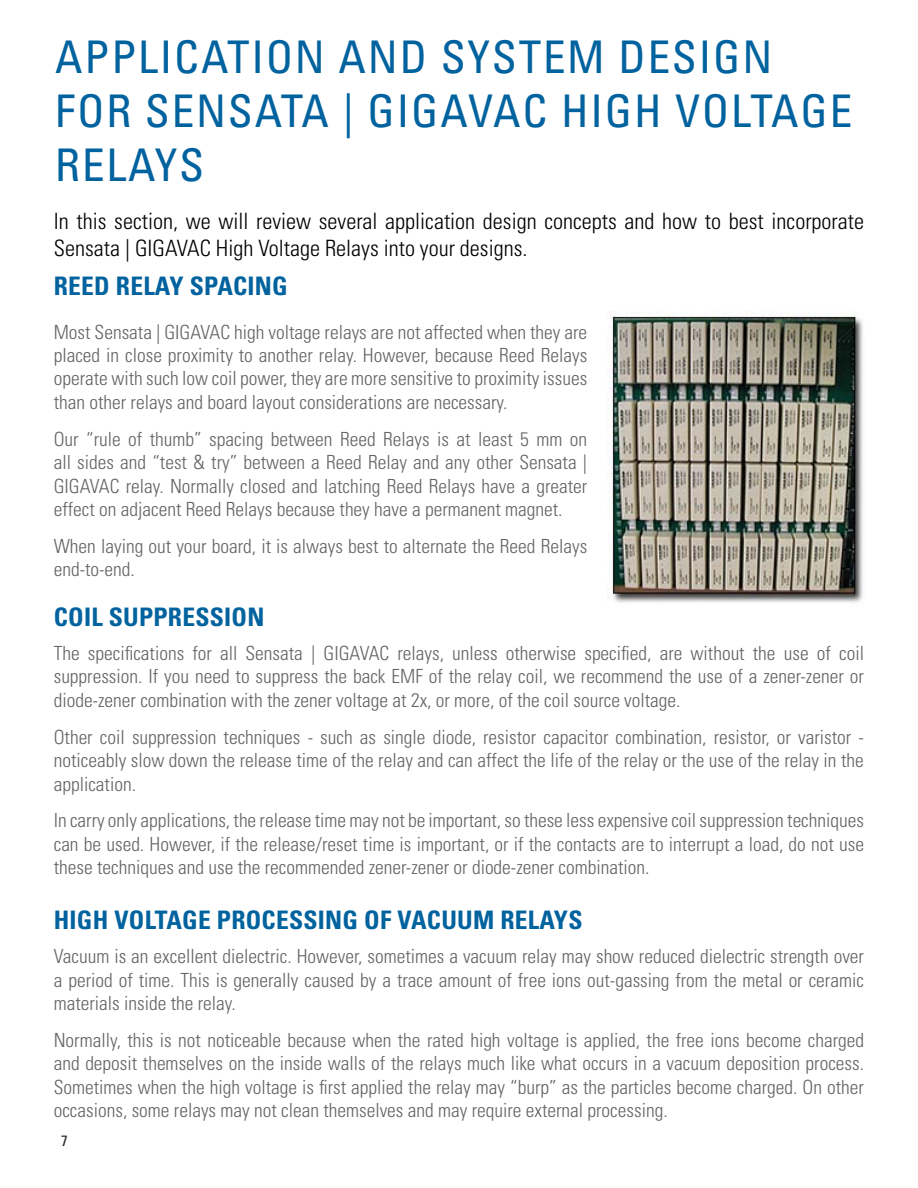
<style>
.page{position:relative;width:918px;height:1188px;background:#fff}
.page>*{position:absolute;margin:0;border:0;box-sizing:border-box;transform-origin:0 0}
.t1{font:condensed 45px/54px "Univers LT Std";letter-spacing:.04em;color:#00629e}
.t2{font:700 condensed 25.5px "Univers";letter-spacing:.01em;color:#00629e}
.t3{font:300 condensed 22.5px/27px "Univers";color:#000}
.t4{font:300 condensed 19.5px/23.4px "Univers";color:#636466;text-align:justify}
.t5{font:condensed 15px "Univers LT Std";color:#292829}
</style>
<div class="page">
<img style="left:610px;top:311px;width:253px;height:292px">
<h1 class="t1" style="left:55px;top:29px;width:799px">APPLICATION AND SYSTEM DESIGN<br>FOR SENSATA | GIGAVAC HIGH VOLTAGE<br>RELAYS</h1>
<p class="t3" style="left:54px;top:207px;width:812px">In this section, we will review several application design concepts and how to best incorporate<br>Sensata | GIGAVAC High Voltage Relays into your designs.</p>
<h2 class="t2" style="left:54px;top:270px;width:236px">REED RELAY SPACING</h2>
<p class="t4" style="left:54px;top:320px;width:535px">Most Sensata | GIGAVAC high voltage relays are not affected when they are placed in close proximity to another relay. However, because Reed Relays operate with such low coil power, they are more sensitive to proximity issues than other relays and board layout considerations are necessary.</p>
<p class="t4" style="left:54px;top:427px;width:535px">Our “rule of thumb” spacing between Reed Relays is at least 5 mm on all sides and “test &amp; try” between a Reed Relay and any other Sensata | GIGAVAC relay. Normally closed and latching Reed Relays have a greater effect on adjacent Reed Relays because they have a permanent magnet.</p>
<p class="t4" style="left:54px;top:534px;width:535px">When laying out your board, it is always best to alternate the Reed Relays end-to-end.</p>
<h2 class="t2" style="left:54px;top:601px;width:212px">COIL SUPPRESSION</h2>
<p class="t4" style="left:54px;top:642px;width:812px">The specifications for all Sensata | GIGAVAC relays, unless otherwise specified, are without the use of coil suppression. If you need to suppress the back EMF of the relay coil, we recommend the use of a zener-zener or diode-zener combination with the zener voltage at 2x, or more, of the coil source voltage.</p>
<p class="t4" style="left:54px;top:725px;width:812px">Other coil suppression techniques - such as single diode, resistor capacitor combination, resistor, or varistor - noticeably slow down the release time of the relay and can affect the life of the relay or the use of the relay in the application.</p>
<p class="t4" style="left:54px;top:809px;width:812px">In carry only applications, the release time may not be important, so these less expensive coil suppression techniques can be used. However, if the release/reset time is important, or if the contacts are to interrupt a load, do not use these techniques and use the recommended zener-zener or diode-zener combination.</p>
<h2 class="t2" style="left:54px;top:905px;width:530px">HIGH VOLTAGE PROCESSING OF VACUUM RELAYS</h2>
<p class="t4" style="left:54px;top:945px;width:812px">Vacuum is an excellent dielectric. However, sometimes a vacuum relay may show reduced dielectric strength over a period of time. This is generally caused by a trace amount of free ions out-gassing from the metal or ceramic materials inside the relay.</p>
<p class="t4" style="left:54px;top:1028px;width:812px">Normally, this is not noticeable because when the rated high voltage is applied, the free ions become charged and deposit themselves on the inside walls of the relays much like what occurs in a vacuum deposition process.<br>Sometimes when the high voltage is first applied the relay may “burp” as the particles become charged. On other occasions, some relays may not clean themselves and may require external processing.</p>
<p class="t5" style="left:61px;top:1132px;width:8px">7</p>
</div>
